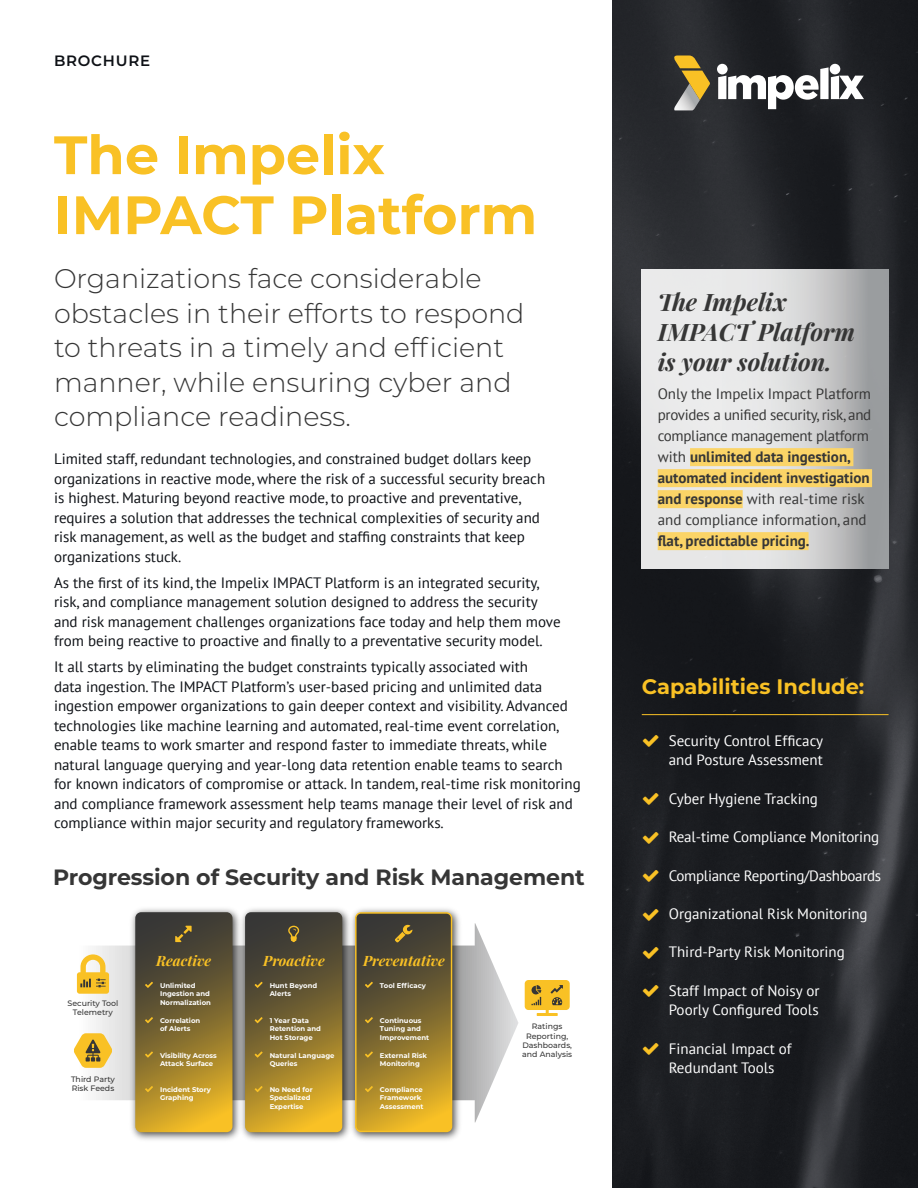
<style>
.page{position:relative;width:918px;height:1188px;background:#fff}
.page>*{position:absolute;margin:0;border:0;box-sizing:border-box;transform-origin:0 0}
.COVER__title{font:700 54px/60px "Montserrat";color:#f9c125}
.COVER__title_subhead{font:300 27px/34.5px "Montserrat";color:#363636}
.callout__bottom_line{font:italic 700 24px "Playfair Display";color:#363636}
.callout_title__highl{font:italic 700 24px "Playfair Display";color:#363636}
.callout_title__first{font:italic 700 24px "Playfair Display";color:#363636}
.t1{font:700 22.05px "Montserrat";letter-spacing:-.005em;color:#363636}
.sidebar_title{font:700 21px "Montserrat";color:#f9c125}
.body_copy{font:15px/19.5px "PT Sans";color:#0e1116}
.callout_body{font:15px/21px "PT Sans";color:#363636}
.t2{font:15px/19.5px "PT Sans";color:#fff}
.t3{font:15px "PT Sans";letter-spacing:-.02em;color:#fff}
.COVER__document_type{font:600 15px "Montserrat";letter-spacing:.05em;color:#0e1116}
.t4{font:italic 700 14.25px "Playfair Display";color:#f9c125}
.t5{font:500 7.8px/9.4px "Montserrat";color:#363636;text-align:center}
.t6{font:700 6.9px/8.4px "Montserrat";color:#fff}
.s1{font-weight:700}
</style>
<div class="page">
<img style="left:612px;top:0;width:306px;height:1188px">
<svg style="left:718px;top:67px;width:146px;height:42px"></svg>
<div style="left:717px;top:64px;width:11px;height:10px;background:#fff;border-radius:50%"></div>
<div style="left:830px;top:64px;width:10px;height:10px;background:#fff;border-radius:50%"></div>
<svg style="left:672px;top:56px;width:38px;height:54px;background:#8c7a48"></svg>
<hr style="left:642px;top:714px;width:247px;height:1px;background:#f9c125">
<svg style="left:642px;top:270px;width:247px;height:298px;background:#d3d3d4"></svg>
<div style="left:690px;top:448px;width:163px;height:18px;background:#fbd467"></div>
<div style="left:658px;top:469px;width:214px;height:18px;background:#fbd467"></div>
<div style="left:658px;top:490px;width:85px;height:18px;background:#fbd467"></div>
<div style="left:658px;top:532px;width:151px;height:18px;background:#fbd467"></div>
<svg style="left:76px;top:923px;width:442px;height:200px"></svg>
<img style="left:126px;top:908px;width:110px;height:232px">
<img style="left:236px;top:908px;width:110px;height:232px">
<img style="left:346px;top:908px;width:119px;height:232px">
<svg style="left:525px;top:980px;width:45px;height:36px;background:#e4b944"></svg>
<svg style="left:77px;top:954px;width:32px;height:40px"></svg>
<svg style="left:74px;top:1033px;width:38px;height:35px"></svg>
<svg style="left:135px;top:912px;width:98px;height:220px;background:#836d30"></svg>
<svg style="left:245px;top:912px;width:97px;height:220px;background:#836d2f"></svg>
<svg style="left:355px;top:912px;width:97px;height:220px;background:#87702f"></svg>
<svg style="left:643px;top:735px;width:16px;height:12px"></svg>
<svg style="left:643px;top:793px;width:16px;height:12px"></svg>
<svg style="left:643px;top:832px;width:16px;height:12px"></svg>
<svg style="left:643px;top:870px;width:16px;height:12px"></svg>
<svg style="left:643px;top:908px;width:16px;height:12px"></svg>
<svg style="left:643px;top:947px;width:16px;height:12px"></svg>
<svg style="left:643px;top:985px;width:16px;height:12px"></svg>
<svg style="left:643px;top:1043px;width:16px;height:12px"></svg>
<p class="COVER__document_type" style="left:54px;top:50px;width:98px">BROCHURE</p>
<p class="COVER__title" style="left:54px;top:122px;width:485px">The Impelix<br>IMPACT Platform</p>
<p class="COVER__title_subhead" style="left:54px;top:261px;width:472px">Organizations face considerable obstacles in their efforts to respond to threats in a timely and efficient manner, while ensuring cyber and compliance readiness.</p>
<p class="body_copy" style="left:54px;top:449px;width:493px">Limited staff, redundant technologies, and constrained budget dollars keep organizations in reactive mode, where the risk of a successful security breach is highest. Maturing beyond reactive mode, to proactive and preventative, requires a solution that addresses the technical complexities of security and risk management, as well as the budget and staffing constraints that keep organizations stuck.</p>
<p class="body_copy" style="left:54px;top:572px;width:508px">As the first of its kind, the Impelix IMPACT Platform is an integrated security, risk, and compliance management solution designed to address the security and risk management challenges organizations face today and help them move from being reactive to proactive and finally to a preventative security model.</p>
<p class="body_copy" style="left:54px;top:657px;width:528px">It all starts by eliminating the budget constraints typically associated with<br>data ingestion. The IMPACT Platform’s user-based pricing and unlimited data ingestion empower organizations to gain deeper context and visibility. Advanced technologies like machine learning and automated, real-time event correlation, enable teams to work smarter and respond faster to immediate threats, while natural language querying and year-long data retention enable teams to search for known indicators of compromise or attack. In tandem, real-time risk monitoring and compliance framework assessment help teams manage their level of risk and compliance within major security and regulatory frameworks.</p>
<p class="t1" style="left:53px;top:862px;width:533px">Progression of Security and Risk Management</p>
<p class="t5" style="left:68px;top:998px;width:52px">Security Tool<br>Telemetry</p>
<p class="t5" style="left:71px;top:1074px;width:45px;text-align:left">Third Party<br>Risk Feeds</p>
<p class="t4" style="left:156px;top:950px;width:57px">Reactive</p>
<p class="t4" style="left:263px;top:950px;width:63px">Proactive</p>
<p class="t4" style="left:363px;top:950px;width:83px">Preventative</p>
<p class="t6" style="left:160px;top:981px;width:52px">Unlimited<br>Ingestion and<br>Normalization</p>
<p class="t6" style="left:160px;top:1016px;width:42px">Correlation of Alerts</p>
<p class="t6" style="left:160px;top:1051px;width:58px">Visibility Across<br>Attack Surface</p>
<p class="t6" style="left:160px;top:1085px;width:52px">Incident Story<br>Graphing</p>
<p class="t6" style="left:380px;top:981px;width:47px">Tool Efficacy</p>
<p class="t6" style="left:380px;top:1016px;width:51px">Continuous<br>Tuning and<br>Improvement</p>
<p class="t6" style="left:380px;top:1051px;width:49px">External Risk<br>Monitoring</p>
<p class="t6" style="left:380px;top:1085px;width:45px">Compliance<br>Framework<br>Assessment</p>
<p class="t6" style="left:270px;top:981px;width:49px">Hunt Beyond<br>Alerts</p>
<p class="t6" style="left:270px;top:1016px;width:53px">1 Year Data<br>Retention and<br>Hot Storage</p>
<p class="t6" style="left:270px;top:1051px;width:66px">Natural Language<br>Queries</p>
<p class="t6" style="left:270px;top:1085px;width:45px">No Need for<br>Specialized<br>Expertise</p>
<p class="t5" style="left:522px;top:1021px;width:51px">Ratings<br>Reporting,<br>Dashboards, and Analysis</p>
<p class="callout_title__first" style="left:658px;top:283px;width:130px">The Impelix</p>
<p class="callout_title__highl" style="left:658px;top:313px;width:199px">IMPACT Platform</p>
<p class="callout__bottom_line" style="left:658px;top:343px;width:176px">is your solution.</p>
<p class="callout_body" style="left:658px;top:383px;width:215px">Only the Impelix Impact Platform provides a unified security, risk, and compliance management platform with <span class="s1">unlimited data ingestion, automated incident investigation and response</span> with real-time risk and compliance information, and <span class="s1">flat, predictable pricing.</span></p>
<p class="sidebar_title" style="left:642px;top:671px;width:224px">Capabilities Include:</p>
<p class="t2" style="left:669px;top:731px;width:156px">Security Control Efficacy and Posture Assessment</p>
<p class="t2" style="left:669px;top:788px;width:151px">Cyber Hygiene Tracking</p>
<p class="t2" style="left:669px;top:827px;width:212px">Real-time Compliance Monitoring</p>
<p class="t3" style="left:669px;top:866px;width:214px">Compliance Reporting/Dashboards</p>
<p class="t2" style="left:669px;top:904px;width:200px">Organizational Risk Monitoring</p>
<p class="t2" style="left:669px;top:942px;width:177px">Third-Party Risk Monitoring</p>
<p class="t2" style="left:669px;top:980px;width:152px">Staff Impact of Noisy or<br>Poorly Configured Tools</p>
<p class="t2" style="left:669px;top:1038px;width:124px">Financial Impact of<br>Redundant Tools</p>
</div>
